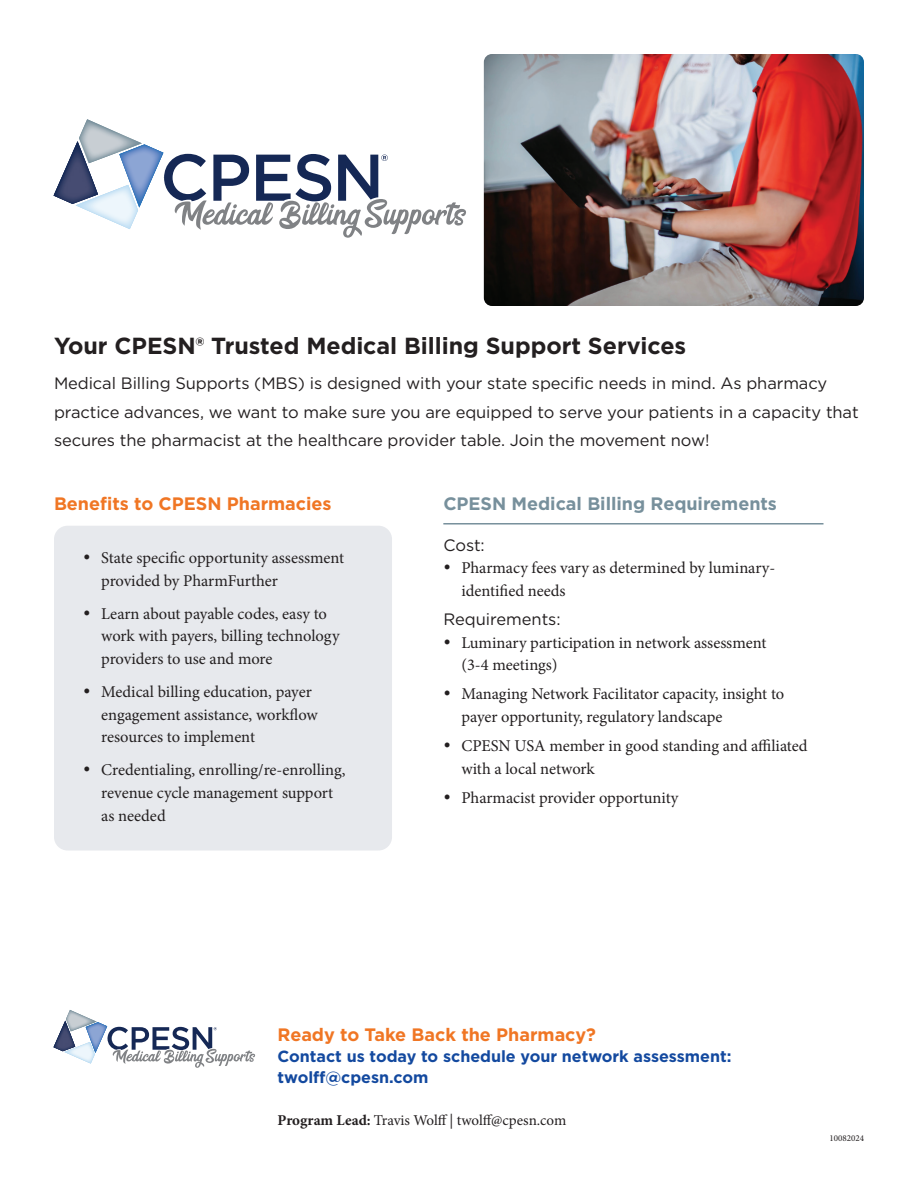
<style>
.page{position:relative;width:918px;height:1188px;background:#fff}
.page>*{position:absolute;margin:0;border:0;box-sizing:border-box;transform-origin:0 0}
.t1{font:700 23.25px "Gotham";color:#231f20}
.t2{font:700 18px "Gotham";color:#f07624}
.t3{font:700 18px "Gotham";color:#77909c}
.t4{font:16.5px/22.5px "Minion Pro";color:#231f20}
.t5{font:16.5px/28.5px "Gotham";letter-spacing:-.005em;color:#231f20}
.t6{font:700 16.2px/21px "Gotham";color:#13499f}
.t7{font:15px "Minion Pro";color:#231f20}
.t8{font:9px "Minion Pro";color:#231f20}
.s1{font-weight:700}
</style>
<div class="page">
<img style="left:484px;top:54px;width:380px;height:252px">
<div style="left:54px;top:526px;width:338px;height:325px;background:#e7e9ed;border-radius:14px"></div>
<hr style="left:443px;top:523px;width:381px;height:2px;background:#77909c">
<svg style="left:53px;top:119px;width:413px;height:119px"></svg>
<svg style="left:53px;top:1010px;width:202px;height:58px"></svg>
<h1 class="t1" style="left:54px;top:330px;width:634px">Your CPESN® Trusted Medical Billing Support Services</h1>
<p class="t5" style="left:54px;top:369px;width:806px">Medical Billing Supports (MBS) is designed with your state specific needs in mind. As pharmacy practice advances, we want to make sure you are equipped to serve your patients in a capacity that secures the pharmacist at the healthcare provider table. Join the movement now!</p>
<p class="t2" style="left:54px;top:491px;width:279px">Benefits to CPESN Pharmacies</p>
<p class="t4" style="left:101px;top:547px;width:244px;text-indent:-18px">• State specific opportunity assessment provided by PharmFurther</p>
<p class="t4" style="left:101px;top:602px;width:240px;text-indent:-18px">• Learn about payable codes, easy to work with payers, billing technology providers to use and more</p>
<p class="t4" style="left:101px;top:681px;width:218px;text-indent:-18px">• Medical billing education, payer engagement assistance, workflow resources to implement</p>
<p class="t4" style="left:101px;top:759px;width:246px;text-indent:-18px">• Credentialing, enrolling/re-enrolling, revenue cycle management support as needed</p>
<p class="t3" style="left:443px;top:491px;width:335px">CPESN Medical Billing Requirements</p>
<p class="t5" style="left:443px;top:530px;width:43px">Cost:</p>
<p class="t4" style="left:461px;top:557px;width:315px;text-indent:-18px">• Pharmacy fees vary as determined by luminary&shy;identified needs</p>
<p class="t5" style="left:443px;top:605px;width:119px">Requirements:</p>
<p class="t4" style="left:461px;top:631px;width:307px;text-indent:-18px">• Luminary participation in network assessment (3-4 meetings)</p>
<p class="t4" style="left:461px;top:683px;width:324px;text-indent:-18px">• Managing Network Facilitator capacity, insight to payer opportunity, regulatory landscape</p>
<p class="t4" style="left:461px;top:735px;width:348px;text-indent:-18px">• CPESN USA member in good standing and affiliated with a local network</p>
<p class="t4" style="left:443px;top:787px;width:236px">• Pharmacist provider opportunity</p>
<p class="t2" style="left:278px;top:1023px;width:320px">Ready to Take Back the Pharmacy?</p>
<p class="t6" style="left:278px;top:1046px;width:455px">Contact us today to schedule your network assessment: twolff@cpesn.com</p>
<p class="t7" style="left:278px;top:1110px;width:290px"><span class="s1">Program Lead:</span> Travis Wolff | twolff@cpesn.com</p>
<p class="t8" style="left:829px;top:1132px;width:36px">10082024</p>
</div>
